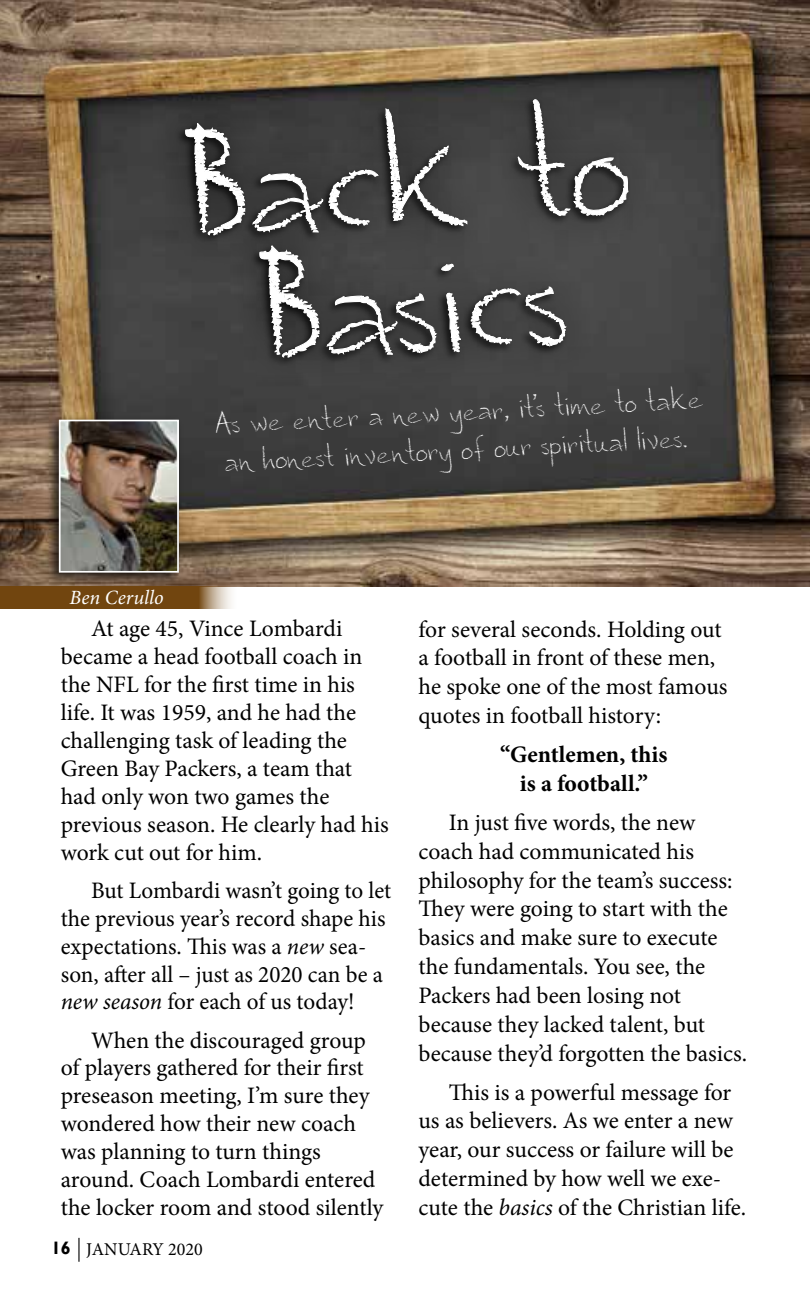
<style>
.page{position:relative;width:810px;height:1296px;background:#fff}
.page>*{position:absolute;margin:0;border:0;box-sizing:border-box;transform-origin:0 0}
.t1{font:159.75px/126px "Chalk";color:#fff;text-align:center}
.t2{font:31.5px/38.2px "Chalk";color:#fff}
.t3{font:23.62px/27.9px "Minion Pro";letter-spacing:-.005em;color:#000}
.t4{font:700 23.62px/28.8px "Minion Pro";color:#000;text-align:center}
.t5{font:italic 20.25px "Minion Pro";color:#fff}
.t6{font:18px "Minion Pro";letter-spacing:.005em;color:#000}
.s1{font-style:italic}
.s2{font-family:"Gill Sans";font-weight:700}
</style>
<div class="page">
<img style="left:0;top:0;width:810px;height:586px">
<svg style="left:148px;top:60px;width:526px;height:342px;background:#4d4943"></svg>
<svg style="left:185px;top:107px;width:284px;height:129px;background:#484848"></svg>
<svg style="left:516px;top:58px;width:113px;height:165px;background:#53504c"></svg>
<svg style="left:259px;top:242px;width:203px;height:117px;background:#4c4c4c"></svg>
<svg style="left:470px;top:266px;width:98px;height:82px;background:#525252"></svg>
<svg style="left:0;top:586px;width:240px;height:23px;background:#805929"></svg>
<div style="left:45px;top:415px;width:139px;height:171px;background:#000;opacity:.75"></div>
<img style="left:62px;top:423px;width:114px;height:147px">
<div style="left:59px;top:420px;width:120px;height:153px;border:2px solid #fff"></div>
<hr style="left:78px;top:1238px;width:2px;height:24px;background:#000">
<h1 class="t1" style="left:180px;top:141px;width:448px;rotate:-3deg">Back to<br>Basics</h1>
<h2 class="t2" style="left:214px;top:408px;width:490px;rotate:-3deg">As we enter a new year, it’s time to take an honest inventory of our spiritual lives.</h2>
<p class="t5" style="left:70px;top:583px;width:96px">Ben Cerullo</p>
<p class="t3" style="left:61px;top:615px;width:330px;text-indent:30px">At age 45, Vince Lombardi became a head football coach in the NFL for the first time in his life. It was 1959, and he had the challenging task of leading the<br>Green Bay Packers, a team that had only won two games the previous season. He clearly had his work cut out for him.</p>
<p class="t3" style="left:61px;top:876px;width:332px;text-indent:30px">But Lombardi wasn’t going to let the previous year’s record shape his expectations. This was a <span class="s1">new</span> sea&shy;son, after all – just as 2020 can be a <span class="s1">new season</span> for each of us today!</p>
<p class="t3" style="left:61px;top:1026px;width:324px;text-indent:30px">When the discouraged group of players gathered for their first preseason meeting, I’m sure they wondered how their new coach was planning to turn things around. Coach Lombardi entered the locker room and stood silently</p>
<p class="t6" style="left:51px;top:1237px;width:153px"><span class="s2">16</span> JANUARY 2020</p>
<p class="t3" style="left:418px;top:615px;width:311px;line-height:28.8px">for several seconds. Holding out a football in front of these men, he spoke one of the most famous quotes in football history:</p>
<p class="t4" style="left:500px;top:740px;width:169px">“Gentlemen, this is a football.”</p>
<p class="t3" style="left:418px;top:808px;width:330px;line-height:28.8px;text-indent:30px">In just five words, the new coach had communicated his philosophy for the team’s success:<br>They were going to start with the basics and make sure to execute the fundamentals. You see, the<br>Packers had been losing not because they lacked talent, but because they’d forgotten the basics.</p>
<p class="t3" style="left:418px;top:1078px;width:329px;line-height:28.8px;text-indent:30px">This is a powerful message for us as believers. As we enter a new year, our success or failure will be determined by how well we exe&shy;cute the <span class="s1">basics</span> of the Christian life.</p>
</div>
